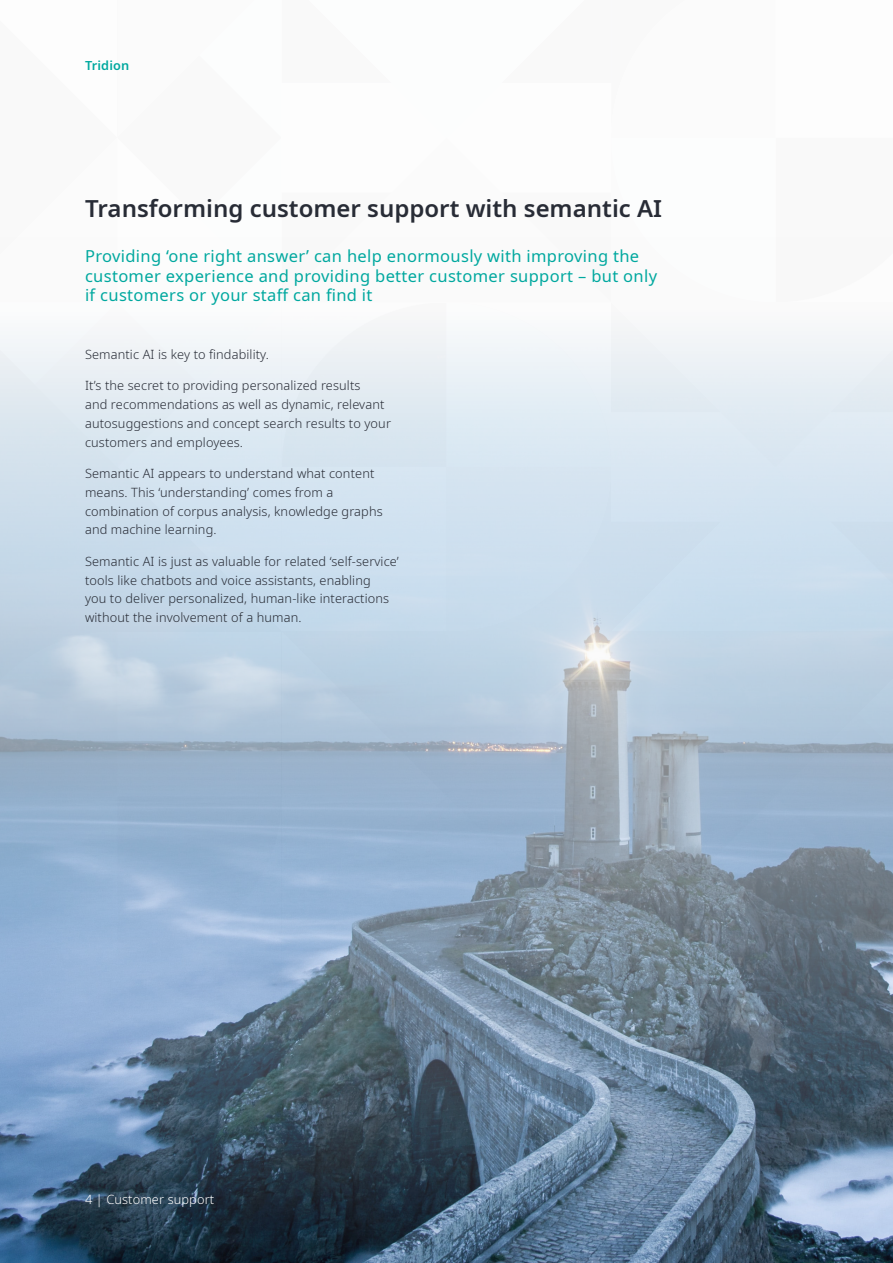
<style>
.page{position:relative;width:893px;height:1263px;background:#fff}
.page>*{position:absolute;margin:0;border:0;box-sizing:border-box;transform-origin:0 0}
.H2_Heading{font:600 24px "Noto Sans";color:#282c36}
.H3_RWS_Intro{font:16.5px/19.5px "Noto Sans";letter-spacing:.02em;color:#00a89f}
.Body{font:300 12.75px/18.8px "Noto Sans";letter-spacing:.01em;color:#282c36}
.t1{font:300 12.75px "Noto Sans";letter-spacing:.01em;color:#fff}
.t2{font:600 12.75px "Noto Sans";letter-spacing:.01em;color:#00a89f}
</style>
<div class="page">
<img style="left:0;top:323px;width:893px;height:940px">
<p class="t2" style="left:85px;top:57px;width:46px">Tridion</p>
<p class="H2_Heading" style="left:85px;top:191px;width:579px">Transforming customer support with semantic AI</p>
<p class="H3_RWS_Intro" style="left:85px;top:247px;width:574px">Providing ‘one right answer’ can help enormously with improving the customer experience and providing better customer support – but only if customers or your staff can find it</p>
<p class="Body" style="left:85px;top:345px;width:185px">Semantic AI is key to findability.</p>
<p class="Body" style="left:85px;top:377px;width:307px">It’s the secret to providing personalized results<br>and recommendations as well as dynamic, relevant autosuggestions and concept search results to your customers and employees.</p>
<p class="Body" style="left:85px;top:464px;width:299px">Semantic AI appears to understand what content means. This ‘understanding’ comes from a combination of corpus analysis, knowledge graphs and machine learning.</p>
<p class="Body" style="left:85px;top:552px;width:315px">Semantic AI is just as valuable for related ‘self-service’ tools like chatbots and voice assistants, enabling<br>you to deliver personalized, human-like interactions without the involvement of a human.</p>
<p class="t1" style="left:85px;top:1191px;width:131px">4 | Customer support</p>
</div>
